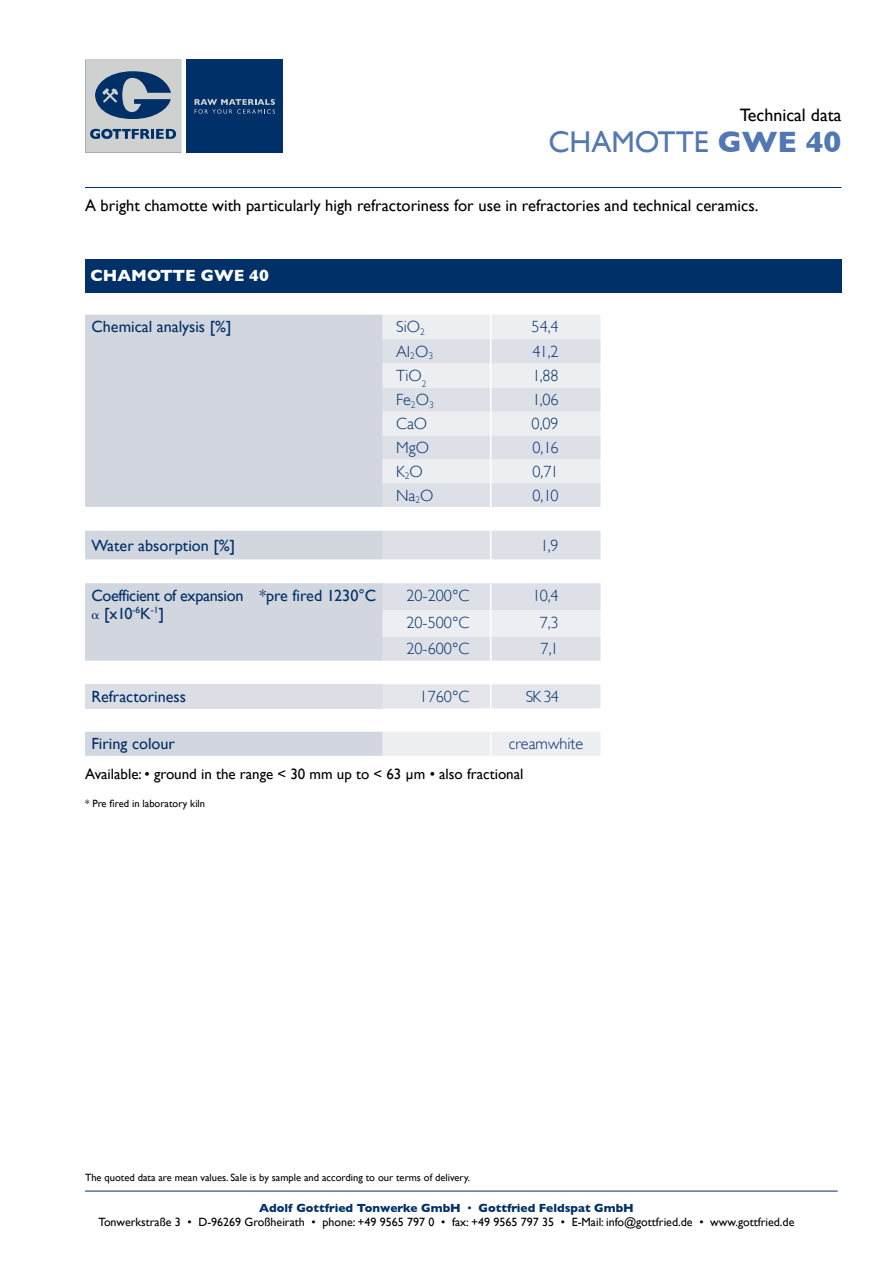
<style>
.page{position:relative;width:893px;height:1263px;background:#fff}
.page>*{position:absolute;margin:0;border:0;box-sizing:border-box;transform-origin:0 0}
.t1{font:30px "Gill Sans";color:#5278b3}
.t2{font:18px "Gill Sans";color:#000}
.t3{font:16.5px "Gill Sans";color:#000}
.t4{font:700 16.5px "Gill Sans";color:#fff}
.t5{font:300 16.2px "Gill Sans";color:#003068}
.t6{font:16.2px "Gill Sans";color:#003068}
.t7{font:16.2px/18px "Gill Sans";letter-spacing:-.02em;color:#003068}
.t8{font:15px "Gill Sans";color:#000}
.t9{font:12px/14.4px "Gill Sans";color:#000;text-align:center}
.t10{font:10.5px "Gill Sans";color:#000}
.s1{font-weight:700}
.s2{font-weight:700;color:#003068}
.s3{color:#003068}
</style>
<div class="page">
<hr style="left:85px;top:1191px;width:753px;height:1px;background:#003068">
<svg style="left:85px;top:60px;width:96px;height:93px;background:#93a1b1"></svg>
<div style="left:187px;top:60px;width:96px;height:93px;background:#003068"></div>
<svg style="left:195px;top:99px;width:80px;height:15px"></svg>
<hr style="left:85px;top:187px;width:756px;height:1px;background:#003068">
<div style="left:85px;top:259px;width:756px;height:34px;background:#003068"></div>
<svg style="left:85px;top:315px;width:298px;height:441px;fill:#d2d6de"></svg>
<div style="left:85px;top:684px;width:298px;height:24px;background:#dbdee5"></div>
<svg style="left:383px;top:315px;width:218px;height:441px"></svg>
<hr style="left:600px;top:732px;width:2px;height:24px;background:#fff">
<svg style="left:92px;top:613px;width:7px;height:6px"></svg>
<h2 class="t2" style="left:740px;top:104px;width:103px">Technical data</h2>
<h1 class="t1" style="left:548px;top:124px;width:295px">CHAMOTTE <span class="s1">GWE 40</span></h1>
<h3 class="t3" style="left:85px;top:196px;width:675px">A bright chamotte with particularly high refractoriness for use in refractories and technical ceramics.</h3>
<h3 class="t4" style="left:91px;top:266px;width:180px">CHAMOTTE GWE 40</h3>
<h3 class="t6" style="left:91px;top:317px;width:142px">Chemical analysis [%]</h3>
<h3 class="t5" style="left:396px;top:318px;width:30px">SiO<sub>2</sub></h3>
<h3 class="t5" style="left:532px;top:318px;width:29px">54,4</h3>
<h3 class="t5" style="left:396px;top:342px;width:38px">AI<sub>2</sub>O<sub>3</sub></h3>
<h3 class="t5" style="left:533px;top:342px;width:28px">41,2</h3>
<h3 class="t5" style="left:396px;top:367px;width:32px">TiO<sub>2</sub></h3>
<h3 class="t5" style="left:533px;top:367px;width:28px">1,88</h3>
<h3 class="t5" style="left:396px;top:391px;width:39px">Fe<sub>2</sub>O<sub>3</sub></h3>
<h3 class="t5" style="left:533px;top:391px;width:28px">1,06</h3>
<h3 class="t5" style="left:396px;top:414px;width:33px">CaO</h3>
<h3 class="t5" style="left:532px;top:414px;width:29px">0,09</h3>
<h3 class="t5" style="left:396px;top:438px;width:34px">MgO</h3>
<h3 class="t5" style="left:533px;top:438px;width:28px">0,16</h3>
<h3 class="t5" style="left:396px;top:462px;width:28px">K<sub>2</sub>O</h3>
<h3 class="t5" style="left:533px;top:462px;width:28px">0,71</h3>
<h3 class="t5" style="left:396px;top:486px;width:39px">Na<sub>2</sub>O</h3>
<h3 class="t5" style="left:533px;top:486px;width:28px">0,10</h3>
<h3 class="t6" style="left:91px;top:536px;width:145px">Water absorption [%]</h3>
<h3 class="t5" style="left:541px;top:536px;width:20px">1,9</h3>
<h3 class="t7" style="left:104px;top:586px;width:141px;text-indent:-13px">Coefficient of expansion [x10<sup>-6</sup>K<sup>-1</sup>]</h3>
<h3 class="t6" style="left:259px;top:586px;width:119px">*pre fired 1230°C</h3>
<h3 class="t5" style="left:406px;top:586px;width:65px">20-200°C</h3>
<h3 class="t5" style="left:533px;top:586px;width:28px">10,4</h3>
<h3 class="t5" style="left:406px;top:613px;width:65px">20-500°C</h3>
<h3 class="t5" style="left:540px;top:613px;width:21px">7,3</h3>
<h3 class="t5" style="left:406px;top:640px;width:65px">20-600°C</h3>
<h3 class="t5" style="left:541px;top:640px;width:20px">7,1</h3>
<h3 class="t6" style="left:91px;top:687px;width:96px">Refractoriness</h3>
<h3 class="t5" style="left:420px;top:687px;width:51px">1760°C</h3>
<h3 class="t5" style="left:526px;top:687px;width:35px">SK 34</h3>
<h3 class="t6" style="left:91px;top:734px;width:85px">Firing colour</h3>
<h3 class="t5" style="left:509px;top:734px;width:76px">creamwhite</h3>
<p class="t8" style="left:85px;top:765px;width:440px">Available: • ground in the range &lt; 30 mm up to &lt; 63 µm • also fractional</p>
<p class="t10" style="left:85px;top:797px;width:122px">* Pre fired in laboratory kiln</p>
<p class="t10" style="left:85px;top:1171px;width:387px">The quoted data are mean values. Sale is by sample and according to our terms of delivery.</p>
<p class="t9" style="left:99px;top:1200px;width:697px"><span class="s2">Adolf Gottfried Tonwerke GmbH</span> <span class="s3">•</span> <span class="s2">Gottfried Feldspat GmbH<br></span>Tonwerkstraße 3 • D-96269 Großheirath • phone: +49 9565 797 0 • fax: +49 9565 797 35 • E-Mail: info@gottfried.de • www.gottfried.de</p>
</div>
